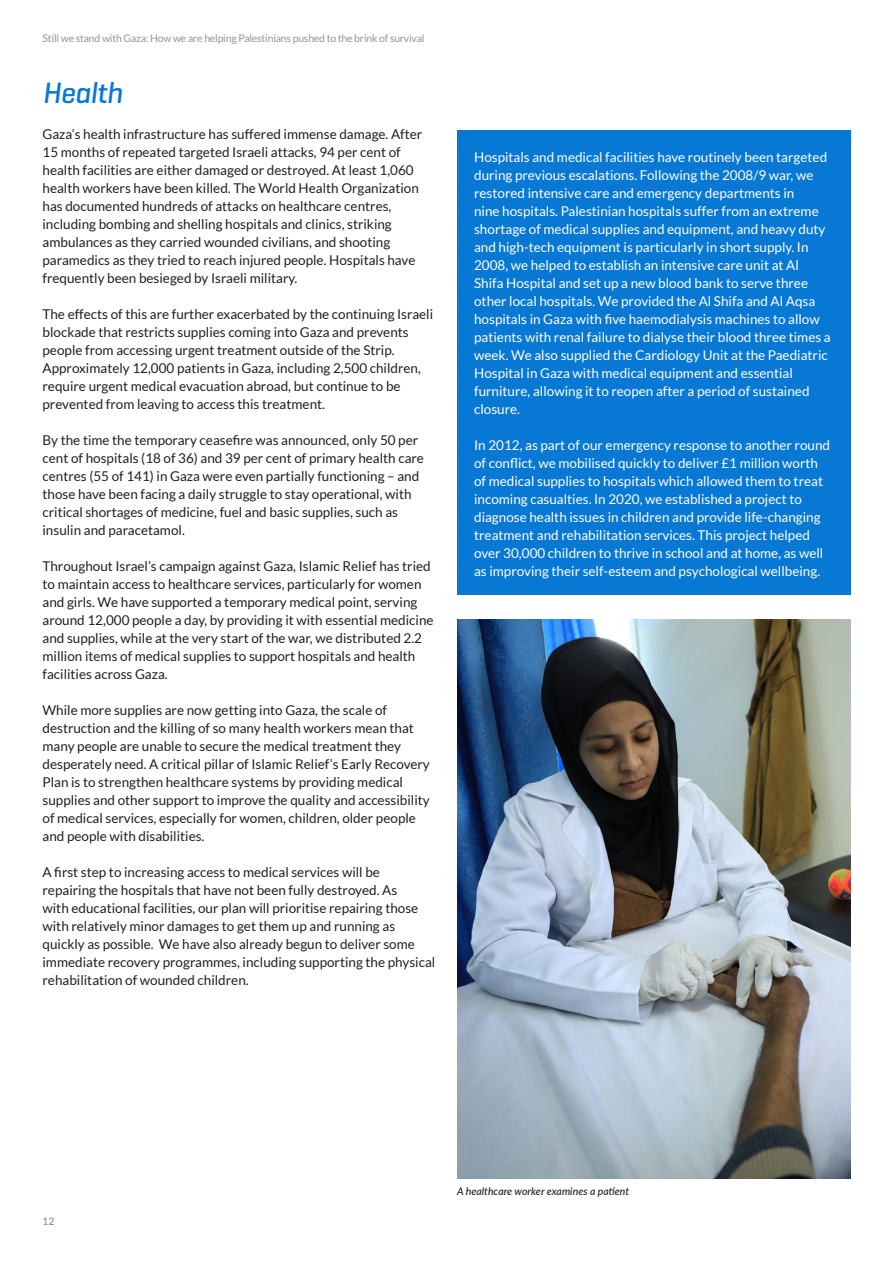
<style>
.page{position:relative;width:893px;height:1263px;background:#fff}
.page>*{position:absolute;margin:0;border:0;box-sizing:border-box;transform-origin:0 0}
.t1{font:italic 500 30px "Geogrotesque";letter-spacing:-.02em;color:#0778d4}
.t2{font:13.5px/18px "Lato";color:#231f20}
.t3{font:13.5px/18px "Lato";color:#fff}
.t4{font:10.5px "Lato";letter-spacing:-.02em;color:#939598}
.t5{font:italic 500 10.5px "Lato";color:#231f20}
.t6{font:600 10.5px "Lato";color:#939598}
</style>
<div class="page">
<hr style="left:892px;top:0;width:1px;height:1263px;background:#0778d4">
<div style="left:457px;top:131px;width:393px;height:464px;background:#0778d4"></div>
<img style="left:457px;top:619px;width:393px;height:559px">
<p class="t4" style="left:43px;top:33px;width:384px">Still we stand with Gaza: How we are helping Palestinians pushed to the brink of survival</p>
<h1 class="t1" style="left:43px;top:74px;width:82px">Health</h1>
<p class="t2" style="left:43px;top:125px;width:381px">Gaza’s health infrastructure has suffered immense damage. After 15 months of repeated targeted Israeli attacks, 94 per cent of health facilities are either damaged or destroyed. At least 1,060 health workers have been killed. The World Health Organization has documented hundreds of attacks on healthcare centres, including bombing and shelling hospitals and clinics, striking ambulances as they carried wounded civilians, and shooting paramedics as they tried to reach injured people. Hospitals have frequently been besieged by Israeli military.</p>
<p class="t2" style="left:43px;top:305px;width:392px">The effects of this are further exacerbated by the continuing Israeli blockade that restricts supplies coming into Gaza and prevents people from accessing urgent treatment outside of the Strip.<br>Approximately 12,000 patients in Gaza, including 2,500 children, require urgent medical evacuation abroad, but continue to be prevented from leaving to access this treatment.</p>
<p class="t2" style="left:43px;top:431px;width:383px">By the time the temporary ceasefire was announced, only 50 per cent of hospitals (18 of 36) and 39 per cent of primary health care centres (55 of 141) in Gaza were even partially functioning – and those have been facing a daily struggle to stay operational, with critical shortages of medicine, fuel and basic supplies, such as insulin and paracetamol.</p>
<p class="t2" style="left:43px;top:557px;width:393px">Throughout Israel’s campaign against Gaza, Islamic Relief has tried to maintain access to healthcare services, particularly for women and girls. We have supported a temporary medical point, serving around 12,000 people a day, by providing it with essential medicine and supplies, while at the very start of the war, we distributed 2.2 million items of medical supplies to support hospitals and health facilities across Gaza.</p>
<p class="t2" style="left:43px;top:701px;width:389px">While more supplies are now getting into Gaza, the scale of destruction and the killing of so many health workers mean that many people are unable to secure the medical treatment they desperately need. A critical pillar of Islamic Relief’s Early Recovery Plan is to strengthen healthcare systems by providing medical supplies and other support to improve the quality and accessibility of medical services, especially for women, children, older people and people with disabilities.</p>
<p class="t2" style="left:43px;top:863px;width:394px">A first step to increasing access to medical services will be repairing the hospitals that have not been fully destroyed. As<br>with educational facilities, our plan will prioritise repairing those with relatively minor damages to get them up and running as quickly as possible. We have also already begun to deliver some immediate recovery programmes, including supporting the physical rehabilitation of wounded children.</p>
<p class="t3" style="left:474px;top:148px;width:358px">Hospitals and medical facilities have routinely been targeted during previous escalations. Following the 2008/9 war, we restored intensive care and emergency departments in<br>nine hospitals. Palestinian hospitals suffer from an extreme shortage of medical supplies and equipment, and heavy duty and high-tech equipment is particularly in short supply. In 2008, we helped to establish an intensive care unit at Al Shifa Hospital and set up a new blood bank to serve three other local hospitals. We provided the Al Shifa and Al Aqsa hospitals in Gaza with five haemodialysis machines to allow patients with renal failure to dialyse their blood three times a week. We also supplied the Cardiology Unit at the Paediatric Hospital in Gaza with medical equipment and essential furniture, allowing it to reopen after a period of sustained closure.</p>
<p class="t3" style="left:474px;top:436px;width:357px">In 2012, as part of our emergency response to another round of conflict, we mobilised quickly to deliver £1 million worth of medical supplies to hospitals which allowed them to treat incoming casualties. In 2020, we established a project to diagnose health issues in children and provide life-changing treatment and rehabilitation services. This project helped over 30,000 children to thrive in school and at home, as well as improving their self-esteem and psychological wellbeing.</p>
<p class="t6" style="left:43px;top:1213px;width:13px">12</p>
<p class="t5" style="left:457px;top:1183px;width:174px">A healthcare worker examines a patient</p>
</div>
